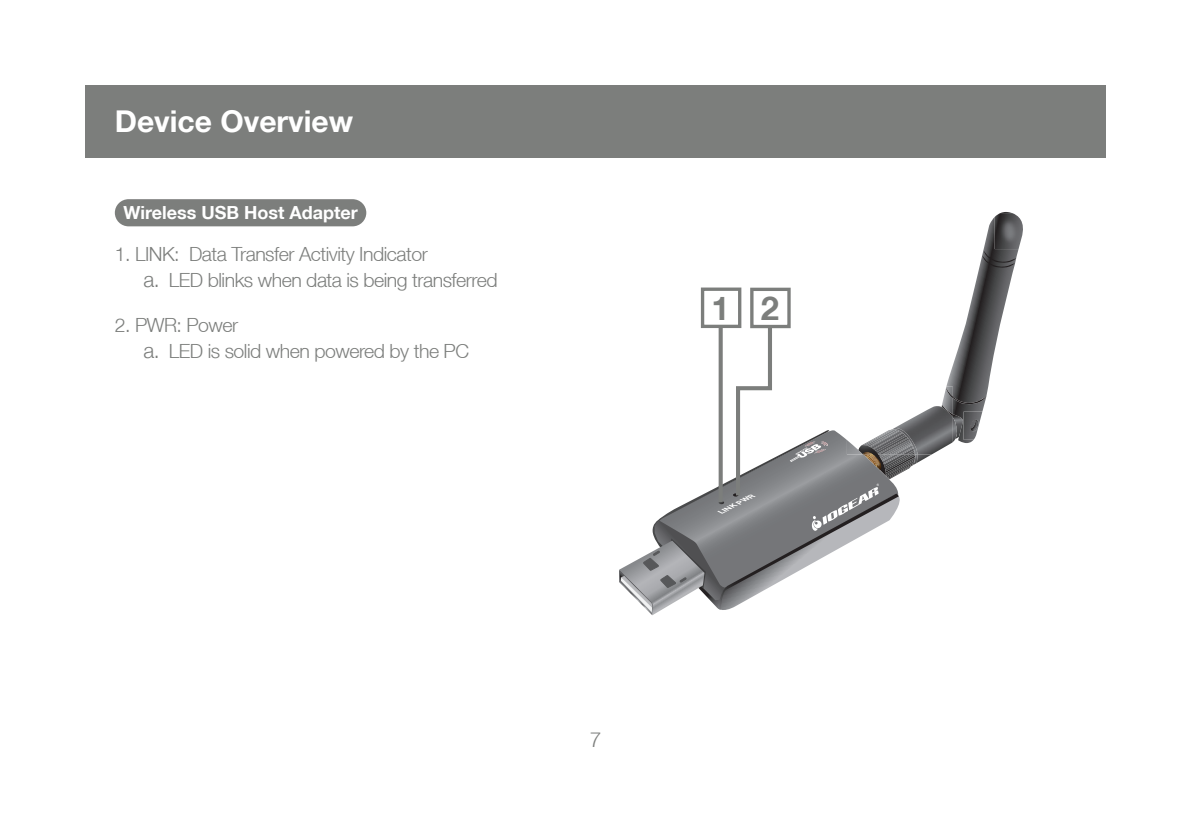
<style>
.page{position:relative;width:1191px;height:830px;background:#fff}
.page>*{position:absolute;margin:0;border:0;box-sizing:border-box;transform-origin:0 0}
.t1{font:700 32.7px "Helvetica Neue LT";color:#7c7e7c}
.t2{font:700 30px "Helvetica Neue LT";color:#fff}
.t3{font:300 21px "Helvetica Neue LT";color:#7c7e7c}
.t4{font:300 19.5px/26.4px "Helvetica Neue LT";letter-spacing:-.025em;color:#7c7e7c}
.t5{font:700 18px "Helvetica Neue LT";color:#fff}
.t6{font:italic 700 6px "Helvetica Neue LT";color:#fff;scale:1.29 1}
.s1{font-size:21px}
</style>
<div class="page">
<div style="left:85px;top:85px;width:1021px;height:72px;background:#7c7e7c"></div>
<img style="left:1018px;top:216px;width:5px;height:33px">
<svg style="left:619px;top:212px;width:399px;height:403px"></svg>
<div style="left:750px;top:287px;width:40px;height:41px;border:3px solid #7c7e7c"></div>
<div style="left:115px;top:199px;width:251px;height:27px;background:#7c7e7c;border-radius:14px"></div>
<h2 class="t2" style="left:115px;top:103px;width:240px">Device Overview</h2>
<p class="t5" style="left:123px;top:201px;width:236px">Wireless USB Host Adapter</p>
<p class="t4" style="left:143px;top:240px;width:356px;text-indent:-28px">1. LINK: Data Transfer Activity Indicator<br><span class="s1">a.</span> LED blinks when data is being transferred</p>
<p class="t4" style="left:143px;top:311px;width:327px;text-indent:-28px">2. PWR: Power<br><span class="s1">a.</span> LED is solid when powered by the PC</p>
<p class="t3" style="left:590px;top:726px;width:13px">7</p>
<h1 class="t1" style="left:711px;top:288px;width:69px">1 2</h1>
<p class="t6" style="left:719px;top:508px;width:31px;rotate:-27deg">LINK PWR</p>
</div>
